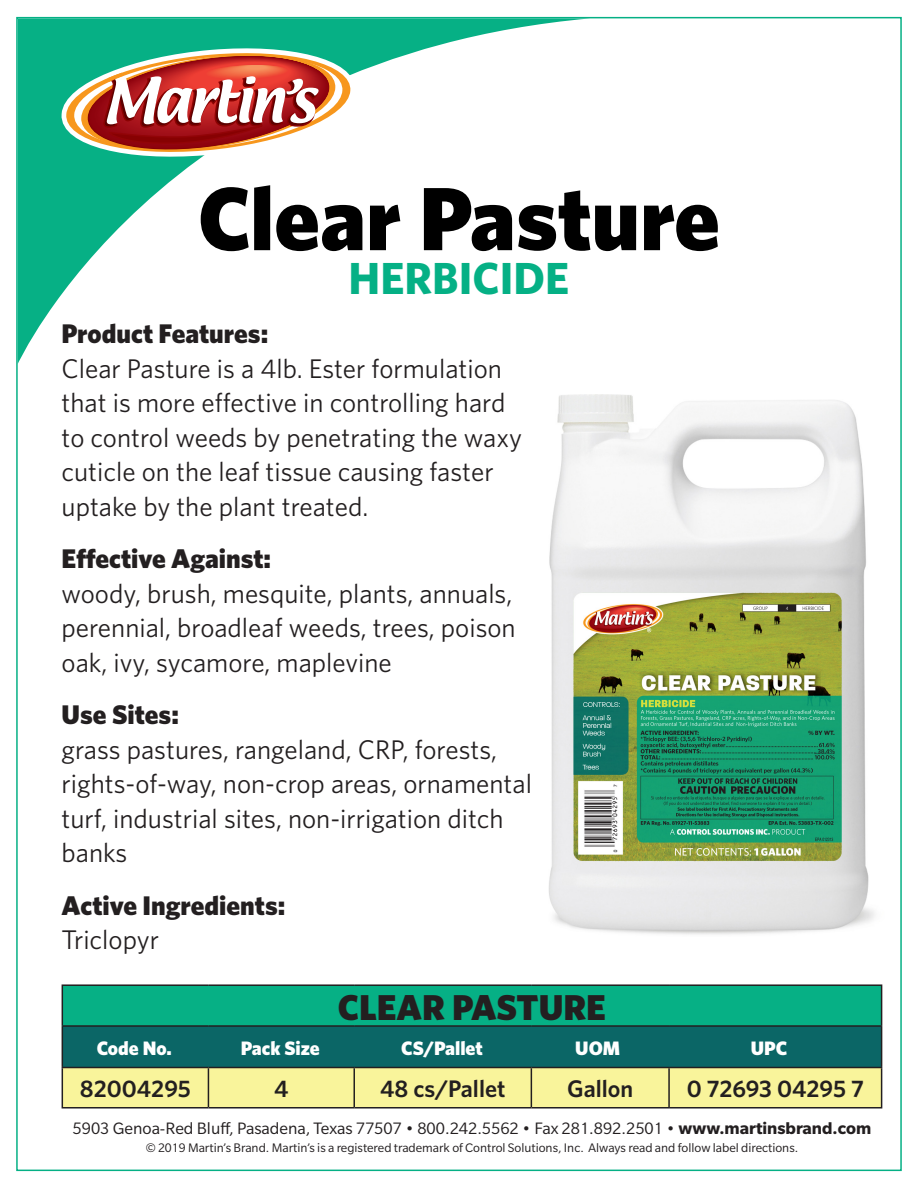
<style>
.page{position:relative;width:918px;height:1188px;background:#fff}
.page>*{position:absolute;margin:0;border:0;box-sizing:border-box;transform-origin:0 0}
.t1{font:900 90px "Whitney";color:#000}
.t2{font:700 45px "Whitney";color:#05b085}
.t3{font:900 36px "Whitney";color:#231f20}
.t4{font:27px/34.5px "Whitney";color:#231f20}
.t5{font:900 27px "Whitney";color:#231f20}
.t6{font:600 24px "Whitney";color:#231f20}
.t7{font:900 19.5px "Whitney";color:#fff}
.Footer_1{font:18px "Slate Pro";color:#231f20}
.Footer_2{font:13.5px "Slate Pro";color:#231f20}
.s1{font-weight:700}
</style>
<div class="page">
<svg style="left:18px;top:18px;width:572px;height:345px"></svg>
<svg style="left:62px;top:48px;width:293px;height:109px"></svg>
<div style="left:62px;top:985px;width:820px;height:41px;background:#06b085"></div>
<div style="left:62px;top:1026px;width:820px;height:42px;background:#0b6666"></div>
<div style="left:63px;top:1068px;width:818px;height:39px;background:#f9f49b"></div>
<hr style="left:62px;top:984px;width:146px;height:2px;background:#231f20">
<hr style="left:62px;top:986px;width:1px;height:39px;background:#231f20">
<hr style="left:208px;top:984px;width:146px;height:2px;background:#231f20">
<hr style="left:354px;top:984px;width:177px;height:2px;background:#231f20">
<hr style="left:531px;top:984px;width:138px;height:2px;background:#231f20">
<hr style="left:669px;top:984px;width:213px;height:2px;background:#231f20">
<hr style="left:881px;top:986px;width:1px;height:39px;background:#231f20">
<hr style="left:62px;top:1068px;width:1px;height:39px;background:#231f20">
<hr style="left:208px;top:1068px;width:1px;height:39px;background:#231f20">
<hr style="left:353px;top:1068px;width:2px;height:39px;background:#231f20">
<hr style="left:531px;top:1068px;width:1px;height:39px;background:#231f20">
<hr style="left:668px;top:1068px;width:2px;height:39px;background:#231f20">
<hr style="left:881px;top:1068px;width:1px;height:39px;background:#231f20">
<hr style="left:62px;top:1107px;width:146px;height:2px;background:#231f20">
<hr style="left:208px;top:1107px;width:146px;height:2px;background:#231f20">
<hr style="left:354px;top:1107px;width:177px;height:2px;background:#231f20">
<hr style="left:531px;top:1107px;width:138px;height:2px;background:#231f20">
<hr style="left:669px;top:1107px;width:213px;height:2px;background:#231f20">
<hr style="left:62px;top:1025px;width:146px;height:2px;background:#231f20">
<hr style="left:62px;top:1027px;width:1px;height:40px;background:#231f20">
<hr style="left:208px;top:1025px;width:146px;height:2px;background:#231f20">
<hr style="left:354px;top:1025px;width:177px;height:2px;background:#231f20">
<hr style="left:531px;top:1025px;width:138px;height:2px;background:#231f20">
<hr style="left:669px;top:1025px;width:213px;height:2px;background:#231f20">
<hr style="left:881px;top:1027px;width:1px;height:40px;background:#231f20">
<hr style="left:62px;top:1067px;width:146px;height:1px;background:#231f20">
<hr style="left:208px;top:1067px;width:146px;height:1px;background:#231f20">
<hr style="left:354px;top:1067px;width:177px;height:1px;background:#231f20">
<hr style="left:531px;top:1067px;width:138px;height:1px;background:#231f20">
<hr style="left:669px;top:1067px;width:213px;height:1px;background:#231f20">
<img style="left:549px;top:395px;width:326px;height:540px">
<p class="t1" style="left:198px;top:158px;width:523px">Clear Pasture</p>
<p class="t2" style="left:349px;top:248px;width:222px">HERBICIDE</p>
<p class="t5" style="left:62px;top:316px;width:208px">Product Features:</p>
<p class="t4" style="left:62px;top:350px;width:462px">Clear Pasture is a 4lb. Ester formulation that is more effective in controlling hard to control weeds by penetrating the waxy cuticle on the leaf tissue causing faster uptake by the plant treated.</p>
<p class="t5" style="left:62px;top:541px;width:211px">Effective Against:</p>
<p class="t4" style="left:62px;top:575px;width:456px">woody, brush, mesquite, plants, annuals, perennial, broadleaf weeds, trees, poison oak, ivy, sycamore, maplevine</p>
<p class="t5" style="left:62px;top:697px;width:119px">Use Sites:</p>
<p class="t4" style="left:62px;top:731px;width:472px">grass pastures, rangeland, CRP, forests, rights-of-way, non-crop areas, ornamental turf, industrial sites, non-irrigation ditch banks</p>
<p class="t5" style="left:62px;top:887px;width:225px">Active Ingredients:</p>
<p class="t4" style="left:62px;top:922px;width:99px">Triclopyr</p>
<p class="t3" style="left:338px;top:983px;width:270px">CLEAR PASTURE</p>
<p class="t7" style="left:97px;top:1035px;width:77px">Code No.</p>
<p class="t7" style="left:241px;top:1035px;width:80px">Pack Size</p>
<p class="t7" style="left:401px;top:1035px;width:83px">CS/Pallet</p>
<p class="t7" style="left:575px;top:1035px;width:46px">UOM</p>
<p class="t7" style="left:751px;top:1035px;width:38px">UPC</p>
<p class="t6" style="left:80px;top:1073px;width:112px">82004295</p>
<p class="t6" style="left:274px;top:1073px;width:16px">4</p>
<p class="t6" style="left:380px;top:1073px;width:127px">48 cs/Pallet</p>
<p class="t6" style="left:567px;top:1073px;width:68px">Gallon</p>
<p class="t6" style="left:687px;top:1073px;width:179px">0 72693 04295 7</p>
<p class="Footer_1" style="left:73px;top:1119px;width:800px">5903 Genoa-Red Bluff, Pasadena, Texas 77507 • 800.242.5562 • Fax 281.892.2501 • <span class="s1">www.martinsbrand.com</span></p>
<p class="Footer_2" style="left:146px;top:1141px;width:654px">© 2019 Martin’s Brand. Martin’s is a registered trademark of Control Solutions, Inc. Always read and follow label directions.</p>
</div>
